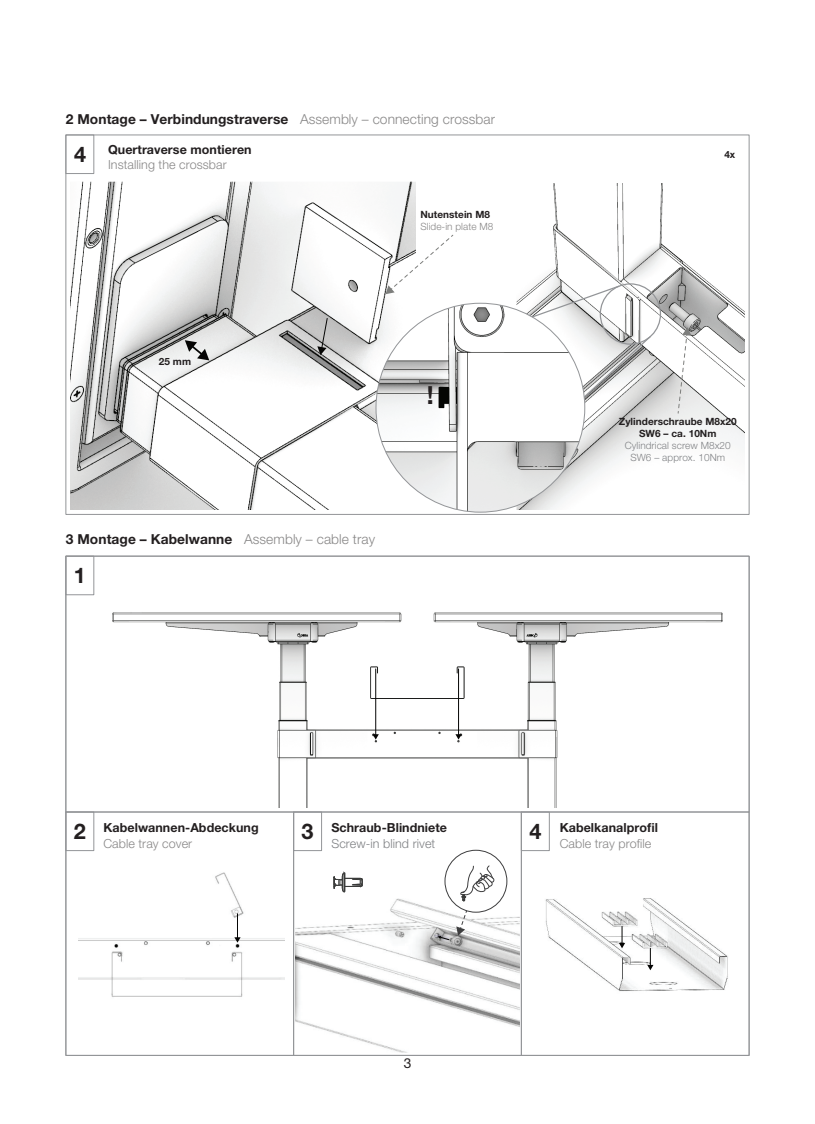
<style>
.page{position:relative;width:815px;height:1124px;background:#fff}
.page>*{position:absolute;margin:0;border:0;box-sizing:border-box;transform-origin:0 0}
.t1{font:700 25px "Helvetica Neue LT Pro";color:#231f20}
.t2{font:700 21.62px "Helvetica Neue LT Pro";color:#231f20}
.t3{font:700 13.75px "Helvetica Neue LT Pro";letter-spacing:.005em;color:#231f20}
.t4{font:13.75px "Helvetica Neue LT Pro";color:#231f20}
.t5{font:700 12.5px "Helvetica Neue LT Pro";letter-spacing:.005em;color:#231f20}
.t6{font:300 12.5px "Helvetica Neue LT Pro";letter-spacing:.005em;color:#888787}
.t7{font:300 12.5px "Helvetica Neue LT Pro";letter-spacing:.005em;color:#808285}
.t8{font:700 10px/12px "Helvetica Neue LT Pro";letter-spacing:.005em;color:#231f20;text-align:center}
.t9{font:300 10px/12px "Helvetica Neue LT Pro";letter-spacing:.005em;color:#808285;text-align:center}
.t10{font:300 10px "Helvetica Neue LT Pro";letter-spacing:.005em;color:#888787}
.s1{font-weight:300;color:#888787}
</style>
<div class="page">
<img style="left:70px;top:182px;width:345px;height:327px">
<img style="left:112px;top:612px;width:611px;height:195px">
<img style="left:517px;top:183px;width:227px;height:326px">
<div style="left:65px;top:134px;width:29px;height:40px;border:1px solid #939598"></div>
<div style="left:65px;top:555px;width:29px;height:40px;border:1px solid #939598"></div>
<div style="left:65px;top:811px;width:29px;height:39px;border:1px solid #939598"></div>
<div style="left:293px;top:811px;width:29px;height:39px;border:1px solid #939598"></div>
<div style="left:521px;top:811px;width:29px;height:39px;border:1px solid #939598"></div>
<svg style="left:678px;top:327px;width:13px;height:86px"></svg>
<svg style="left:385px;top:234px;width:69px;height:60px"></svg>
<svg style="left:317px;top:317px;width:11px;height:38px"></svg>
<svg style="left:185px;top:340px;width:24px;height:20px"></svg>
<svg style="left:503px;top:284px;width:118px;height:45px"></svg>
<svg style="left:562px;top:335px;width:90px;height:82px"></svg>
<hr style="left:375px;top:668px;width:1px;height:67px;background:#050504">
<svg style="left:373px;top:734px;width:6px;height:5px"></svg>
<hr style="left:458px;top:668px;width:1px;height:67px;background:#050504">
<svg style="left:455px;top:734px;width:7px;height:5px"></svg>
<div style="left:65px;top:811px;width:229px;height:244px;border:1px solid #939598"></div>
<div style="left:293px;top:811px;width:229px;height:244px;border:1px solid #939598"></div>
<div style="left:521px;top:811px;width:229px;height:244px;border:1px solid #939598"></div>
<img style="left:78px;top:872px;width:207px;height:125px">
<svg style="left:234px;top:913px;width:7px;height:29px"></svg>
<img style="left:296px;top:893px;width:223px;height:158px">
<svg style="left:333px;top:872px;width:30px;height:20px"></svg>
<svg style="left:456px;top:909px;width:12px;height:26px"></svg>
<svg style="left:460px;top:865px;width:34px;height:36px"></svg>
<div style="left:445px;top:849px;width:62px;height:63px;border:1px solid #3e3e3f;border-radius:50%"></div>
<svg style="left:438px;top:935px;width:11px;height:4px"></svg>
<img style="left:545px;top:898px;width:183px;height:93px">
<svg style="left:647px;top:948px;width:6px;height:22px"></svg>
<svg style="left:619px;top:926px;width:6px;height:22px"></svg>
<img style="left:376px;top:303px;width:209px;height:209px;border-radius:104px">
<p class="t3" style="left:66px;top:110px;width:431px">2 Montage – Verbindungstraverse <span class="s1">Assembly – connecting crossbar</span></p>
<h2 class="t2" style="left:74px;top:141px;width:13px">4</h2>
<p class="t5" style="left:108px;top:142px;width:145px">Quertraverse montieren</p>
<p class="t6" style="left:108px;top:157px;width:120px">Installing the crossbar</p>
<p class="t8" style="left:159px;top:355px;width:34px">25 mm</p>
<p class="t8" style="left:420px;top:208px;width:71px">Nutenstein M8</p>
<p class="t10" style="left:420px;top:221px;width:75px">Slide-in plate M8</p>
<h1 class="t1" style="left:427px;top:380px;width:8px">!</h1>
<p class="t3" style="left:66px;top:530px;width:311px">3 Montage – Kabelwanne <span class="s1">Assembly – cable tray</span></p>
<h2 class="t2" style="left:74px;top:562px;width:13px">1</h2>
<p class="t8" style="left:725px;top:148px;width:12px">4x</p>
<p class="t8" style="left:619px;top:415px;width:120px">Zylinderschraube M8x20<br>SW6 – ca. 10Nm</p>
<p class="t9" style="left:625px;top:439px;width:108px">Cylindrical screw M8x20<br>SW6 – approx. 10Nm</p>
<p class="t5" style="left:331px;top:820px;width:117px">Schraub-Blindniete</p>
<p class="t7" style="left:331px;top:835px;width:105px">Screw-in blind rivet</p>
<p class="t5" style="left:103px;top:820px;width:157px">Kabelwannen-Abdeckung</p>
<p class="t6" style="left:103px;top:835px;width:90px">Cable tray cover</p>
<h2 class="t2" style="left:74px;top:817px;width:13px">2</h2>
<h2 class="t2" style="left:302px;top:817px;width:13px">3</h2>
<h2 class="t2" style="left:529px;top:817px;width:13px">4</h2>
<p class="t5" style="left:560px;top:820px;width:100px">Kabelkanalprofil</p>
<p class="t6" style="left:560px;top:835px;width:93px">Cable tray profile</p>
<p class="t4" style="left:404px;top:1054px;width:9px">3</p>
</div>
